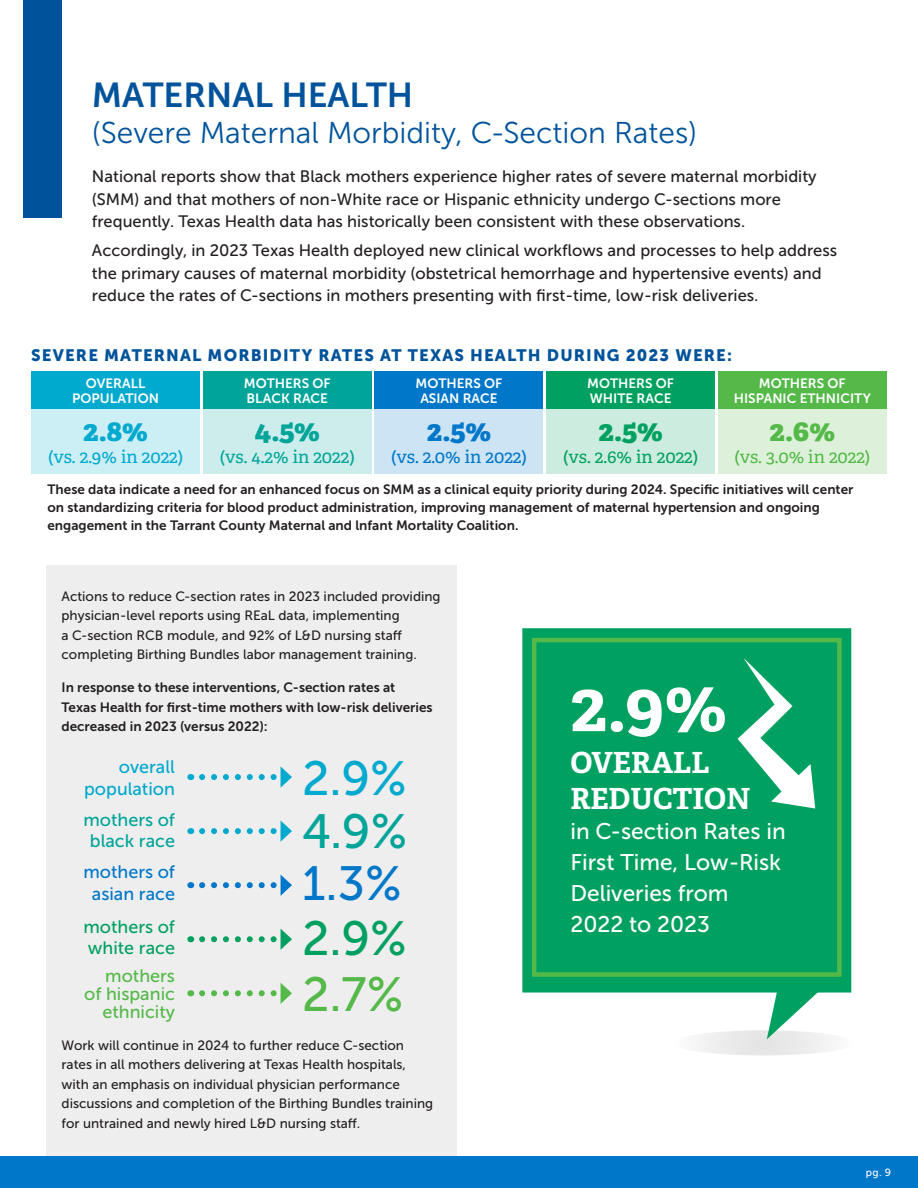
<style>
.page{position:relative;width:918px;height:1188px;background:#fff}
.page>*{position:absolute;margin:0;border:0;box-sizing:border-box;transform-origin:0 0}
.t1{font:700 70.5px "Adelle";color:#fff}
.t2{font:48px "Museo Sans 500";color:#00a9ce}
.t3{font:48px "Museo Sans 500";color:#00a499}
.t4{font:48px "Museo Sans 500";color:#0077c8}
.t5{font:48px "Museo Sans 500";color:#00a160}
.t6{font:48px "Museo Sans 500";color:#54b948}
.t7{font:34.5px "Museo Sans 700";color:#00539b}
.t8{font:30px "Museo Sans 300";color:#00539b}
.t9{font:700 29.1px "Adelle";color:#fff}
.t10{font:800 28.5px "Adelle";color:#00a9ce}
.t11{font:800 28.5px "Adelle";color:#00a499}
.t12{font:800 28.5px "Adelle";color:#0077c8}
.t13{font:800 28.5px "Adelle";color:#00a160}
.t14{font:800 28.5px "Adelle";color:#54b948}
.t15{font:22.65px/30.8px "Museo Sans 500";color:#fff}
.t16{font:18px/18px "Museo Sans 500";color:#54b948;text-align:right}
.t17{font:18px/21.6px "Museo Sans 500";color:#00a499;text-align:center}
.t18{font:18px/21.6px "Museo Sans 500";color:#0077c8;text-align:center}
.t19{font:18px/21.6px "Museo Sans 500";color:#00a160}
.t20{font:18px "Museo Sans 500";color:#00a9ce}
.t21{font:18px "Adelle";color:#00a9ce}
.t22{font:18px "Adelle";color:#00a499}
.t23{font:18px "Adelle";color:#0077c8}
.t24{font:18px "Adelle";color:#00a160}
.t25{font:18px "Adelle";color:#54b948}
.t26{font:16.5px/22.5px "Museo Sans 500";color:#231f20}
.t27{font:16.5px "Museo Sans 900";letter-spacing:.07em;color:#00539b}
.t28{font:13.5px/19.5px "Museo Sans 500";color:#231f20}
.t29{font:13.5px/18px "Museo Sans 700";color:#231f20}
.t30{font:13.5px "Museo Sans 700";color:#fff}
.t31{font:10.5px "Museo Sans 500";color:#fff}
</style>
<div class="page">
<div style="left:0;top:1156px;width:918px;height:32px;background:#0077c8"></div>
<div style="left:23px;top:0;width:39px;height:218px;background:#00539b"></div>
<div style="left:31px;top:405px;width:169px;height:69px;background:#cceef5"></div>
<div style="left:31px;top:372px;width:169px;height:37px;background:#00a9ce"></div>
<div style="left:203px;top:405px;width:169px;height:69px;background:#ccedeb"></div>
<div style="left:203px;top:372px;width:169px;height:37px;background:#00a499"></div>
<div style="left:375px;top:405px;width:168px;height:69px;background:#cce4f4"></div>
<div style="left:375px;top:372px;width:168px;height:37px;background:#0077c8"></div>
<div style="left:546px;top:405px;width:169px;height:69px;background:#ccecdf"></div>
<div style="left:546px;top:372px;width:169px;height:37px;background:#00a160"></div>
<div style="left:718px;top:405px;width:169px;height:69px;background:#ddf1da"></div>
<div style="left:718px;top:372px;width:169px;height:37px;background:#54b948"></div>
<div style="left:46px;top:565px;width:410px;height:590px;background:#eeeeef"></div>
<svg style="left:202px;top:766px;width:90px;height:22px"></svg>
<svg style="left:202px;top:820px;width:90px;height:22px"></svg>
<svg style="left:202px;top:875px;width:90px;height:21px"></svg>
<svg style="left:202px;top:929px;width:90px;height:21px"></svg>
<svg style="left:202px;top:983px;width:90px;height:21px"></svg>
<div style="left:672px;top:1030px;width:183px;height:25px;background:linear-gradient(to right,#f0efef,#efefef);border-radius:50%"></div>
<div style="left:522px;top:628px;width:329px;height:365px;background:#00a160"></div>
<svg style="left:767px;top:989px;width:54px;height:50px"></svg>
<div style="left:532px;top:638px;width:310px;height:339px;border:4px solid #54b948"></div>
<svg style="left:738px;top:658px;width:77px;height:150px"></svg>
<p class="t7" style="left:92px;top:76px;width:323px">MATERNAL HEALTH</p>
<p class="t8" style="left:92px;top:116px;width:607px">(Severe Maternal Morbidity, C-Section Rates)</p>
<p class="t26" style="left:92px;top:165px;width:726px">National reports show that Black mothers experience higher rates of severe maternal morbidity (SMM) and that mothers of non-White race or Hispanic ethnicity undergo C-sections more frequently. Texas Health data has historically been consistent with these observations.</p>
<p class="t26" style="left:92px;top:240px;width:747px">Accordingly, in 2023 Texas Health deployed new clinical workflows and processes to help address the primary causes of maternal morbidity (obstetrical hemorrhage and hypertensive events) and reduce the rates of C-sections in mothers presenting with first-time, low-risk deliveries.</p>
<p class="t27" style="left:31px;top:346px;width:702px">SEVERE MATERNAL MORBIDITY RATES AT TEXAS HEALTH DURING 2023 WERE:</p>
<p class="t30" style="left:86px;top:376px;width:61px">OVERALL</p>
<p class="t30" style="left:72px;top:391px;width:88px">POPULATION</p>
<p class="t10" style="left:83px;top:412px;width:66px">2.8%</p>
<p class="t21" style="left:48px;top:445px;width:137px">(vs. 2.9% in 2022)</p>
<p class="t30" style="left:244px;top:376px;width:88px">MOTHERS OF</p>
<p class="t30" style="left:247px;top:391px;width:83px">BLACK RACE</p>
<p class="t11" style="left:255px;top:412px;width:67px">4.5%</p>
<p class="t22" style="left:220px;top:445px;width:136px">(vs. 4.2% in 2022)</p>
<p class="t30" style="left:416px;top:376px;width:88px">MOTHERS OF</p>
<p class="t30" style="left:420px;top:391px;width:79px">ASIAN RACE</p>
<p class="t12" style="left:427px;top:412px;width:66px">2.5%</p>
<p class="t23" style="left:391px;top:445px;width:137px">(vs. 2.0% in 2022)</p>
<p class="t30" style="left:587px;top:376px;width:88px">MOTHERS OF</p>
<p class="t30" style="left:590px;top:391px;width:83px">WHITE RACE</p>
<p class="t13" style="left:599px;top:412px;width:66px">2.5%</p>
<p class="t24" style="left:563px;top:445px;width:137px">(vs. 2.6% in 2022)</p>
<p class="t30" style="left:759px;top:376px;width:88px">MOTHERS OF</p>
<p class="t30" style="left:734px;top:391px;width:139px">HISPANIC ETHNICITY</p>
<p class="t14" style="left:770px;top:412px;width:67px">2.6%</p>
<p class="t25" style="left:734px;top:445px;width:137px">(vs. 3.0% in 2022)</p>
<p class="t29" style="left:48px;top:480px;width:807px">These data indicate a need for an enhanced focus on SMM as a clinical equity priority during 2024. Specific initiatives will center on standardizing criteria for blood product administration, improving management of maternal hypertension and ongoing engagement in the Tarrant County Maternal and lnfant Mortality Coalition.</p>
<p class="t28" style="left:62px;top:587px;width:381px">Actions to reduce C-section rates in 2023 included providing physician-level reports using REaL data, implementing<br>a C-section RCB module, and 92% of L&amp;D nursing staff completing Birthing Bundles labor management training.</p>
<p class="t29" style="left:62px;top:678px;width:373px;line-height:19.5px">In response to these interventions, C-section rates at<br>Texas Health for first-time mothers with low-risk deliveries decreased in 2023 (versus 2022):</p>
<p class="t20" style="left:119px;top:757px;width:58px">overall</p>
<p class="t20" style="left:84px;top:779px;width:92px">population</p>
<p class="t2" style="left:302px;top:752px;width:106px">2.9%</p>
<p class="t17" style="left:83px;top:809px;width:93px">mothers of black race</p>
<p class="t3" style="left:302px;top:805px;width:107px">4.9%</p>
<p class="t18" style="left:83px;top:861px;width:93px">mothers of asian race</p>
<p class="t4" style="left:302px;top:858px;width:101px">1.3%</p>
<p class="t19" style="left:83px;top:916px;width:93px">mothers of white race</p>
<p class="t5" style="left:302px;top:912px;width:106px">2.9%</p>
<p class="t16" style="left:84px;top:967px;width:92px">mothers of hispanic ethnicity</p>
<p class="t6" style="left:302px;top:968px;width:103px">2.7%</p>
<p class="t28" style="left:62px;top:1035px;width:373px">Work will continue in 2024 to further reduce C-section rates in all mothers delivering at Texas Health hospitals, with an emphasis on individual physician performance discussions and completion of the Birthing Bundles training for untrained and newly hired L&amp;D nursing staff.</p>
<p class="t1" style="left:570px;top:661px;width:158px">2.9%</p>
<p class="t9" style="left:570px;top:744px;width:141px">OVERALL</p>
<p class="t9" style="left:570px;top:780px;width:182px">REDUCTION</p>
<p class="t15" style="left:570px;top:816px;width:217px">in C-section Rates in<br>First Time, Low-Risk<br>Deliveries from</p>
<p class="t15" style="left:570px;top:908px;width:141px">2022 to 2023</p>
<p class="t31" style="left:866px;top:1167px;width:27px">pg. 9</p>
</div>
